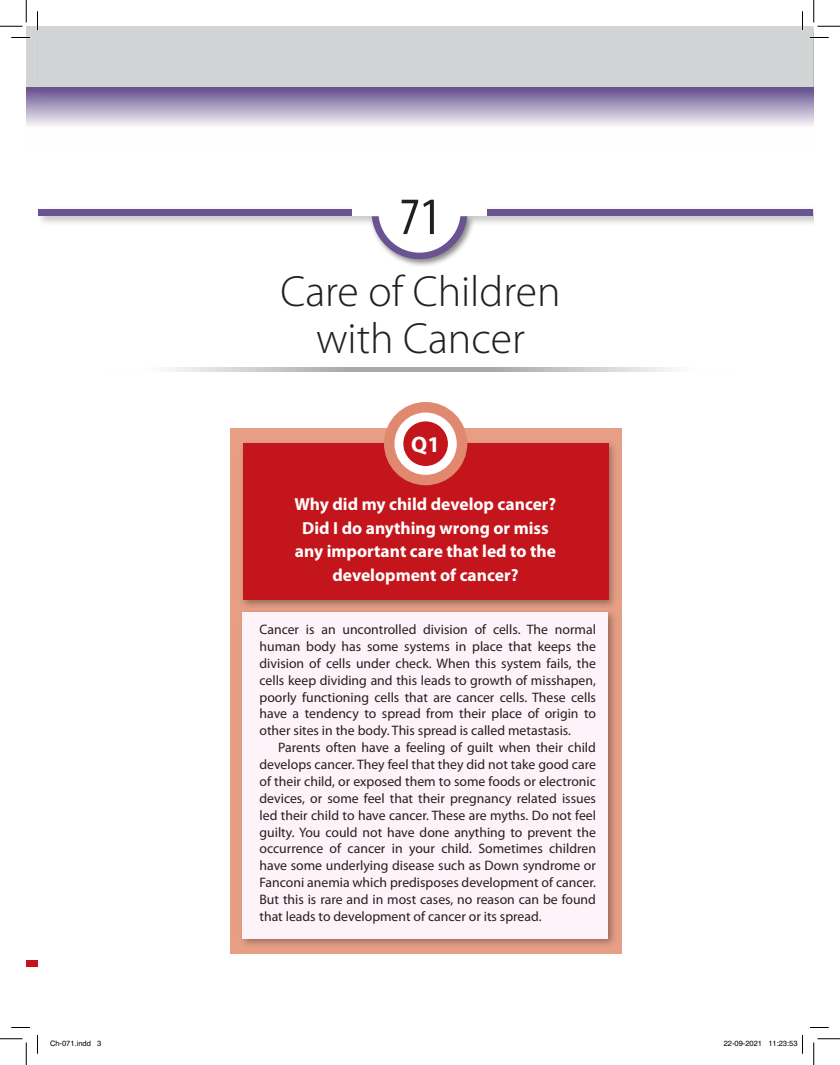
<style>
.page{position:relative;width:840px;height:1065px;background:#fff}
.page>*{position:absolute;margin:0;border:0;box-sizing:border-box;transform-origin:0 0}
.Ch_No{font:condensed 52.75px "Myriad Pro";color:#231f20}
.Ch_name{font:300 43.75px/46.2px "Myriad Pro";color:#231f20;text-align:center}
.Questions{font:700 22.5px "Myriad Pro";color:#fff}
.Questions-2{font:700 17.5px/23.8px "Myriad Pro";color:#fff;text-align:center}
.Body_text{font:13.75px/16.9px "Myriad Pro";color:#231f20;text-align:justify}
._0p{font:13.75px/16.9px "Myriad Pro";color:#231f20;text-align:justify}
.t1{font:7.5px "Helvetica";color:#000}
</style>
<div class="page">
<div style="left:26px;top:26px;width:12px;height:61px;background:#d1d3d4"></div>
<div style="left:38px;top:26px;width:775px;height:61px;background:#d1d3d4"></div>
<div style="left:36px;top:206px;width:778px;height:21px;background:#231f20;opacity:.32"></div>
<div style="left:38px;top:209px;width:775px;height:7px;background:#695390"></div>
<div style="left:369px;top:214px;width:107px;height:54px;background:#231f20;opacity:.53"></div>
<svg style="left:372px;top:216px;width:95px;height:43px"></svg>
<div style="left:378px;top:171px;width:83px;height:82px;background:#fff;border-radius:50%"></div>
<div style="left:352px;top:208px;width:135px;height:8px;background:#fff"></div>
<svg style="left:170px;top:367px;width:250px;height:4px"></svg>
<svg style="left:420px;top:367px;width:252px;height:4px"></svg>
<svg style="left:38px;top:87px;width:776px;height:39px;background:#ab9ec0"></svg>
<svg style="left:26px;top:87px;width:12px;height:39px"></svg>
<div style="left:26px;top:960px;width:12px;height:6px;background:#c4151c"></div>
<div style="left:230px;top:429px;width:392px;height:525px;background:#e69e85"></div>
<div style="left:239px;top:439px;width:379px;height:170px;background:#231f20;opacity:.4"></div>
<div style="left:243px;top:444px;width:365px;height:156px;background:#c4151c"></div>
<div style="left:239px;top:609px;width:378px;height:339px;background:#231f20;opacity:.4"></div>
<div style="left:243px;top:613px;width:365px;height:326px;background:#fef3f8"></div>
<svg style="left:390px;top:408px;width:71px;height:71px"></svg>
<div style="left:384px;top:402px;width:83px;height:83px;border:12px solid #e0896f;border-radius:50%"></div>
<svg style="left:399px;top:417px;width:53px;height:53px;fill:#c4151c"></svg>
<div style="left:394px;top:413px;width:63px;height:62px;border:9px solid #fff;border-radius:50%"></div>
<svg style="left:11px;top:37px;width:19px;height:1px"></svg>
<svg style="left:810px;top:37px;width:19px;height:1px"></svg>
<svg style="left:11px;top:1027px;width:19px;height:1px"></svg>
<svg style="left:810px;top:1027px;width:19px;height:1px"></svg>
<svg style="left:37px;top:11px;width:1px;height:19px"></svg>
<svg style="left:37px;top:1035px;width:1px;height:19px"></svg>
<svg style="left:802px;top:11px;width:1px;height:19px"></svg>
<svg style="left:0;top:0;width:27px;height:27px"></svg>
<svg style="left:0;top:1039px;width:27px;height:26px"></svg>
<svg style="left:814px;top:0;width:26px;height:27px"></svg>
<svg style="left:814px;top:1039px;width:26px;height:26px"></svg>
<svg style="left:802px;top:1035px;width:1px;height:19px"></svg>
<p class="Ch_No" style="left:400px;top:185px;width:42px">71</p>
<p class="Ch_name" style="left:281px;top:268px;width:281px">Care of Children with Cancer</p>
<p class="Questions" style="left:411px;top:430px;width:30px">Q1</p>
<p class="Questions-2" style="left:295px;top:491px;width:263px">Why did my child develop cancer?<br>Did I do anything wrong or miss any important care that led to the development of cancer?</p>
<p class="_0p" style="left:260px;top:621px;width:338px">Cancer is an uncontrolled division of cells. The normal human body has some systems in place that keeps the division of cells under check. When this system fails, the cells keep dividing and this leads to growth of misshapen, poorly functioning cells that are cancer cells. These cells have a tendency to spread from their place of origin to other sites in the body. This spread is called metastasis.</p>
<p class="Body_text" style="left:260px;top:739px;width:338px;text-indent:19px">Parents often have a feeling of guilt when their child develops cancer. They feel that they did not take good care of their child, or exposed them to some foods or electronic devices, or some feel that their pregnancy related issues led their child to have cancer. These are myths. Do not feel guilty. You could not have done anything to prevent the occurrence of cancer in your child. Sometimes children have some underlying disease such as Down syndrome or Fanconi anemia which predisposes development of cancer.<br>But this is rare and in most cases, no reason can be found that leads to development of cancer or its spread.</p>
<p class="t1" style="left:50px;top:1039px;width:53px">Ch-071.indd 3</p>
<p class="t1" style="left:724px;top:1039px;width:75px">22-09-2021 11:23:53</p>
</div>
